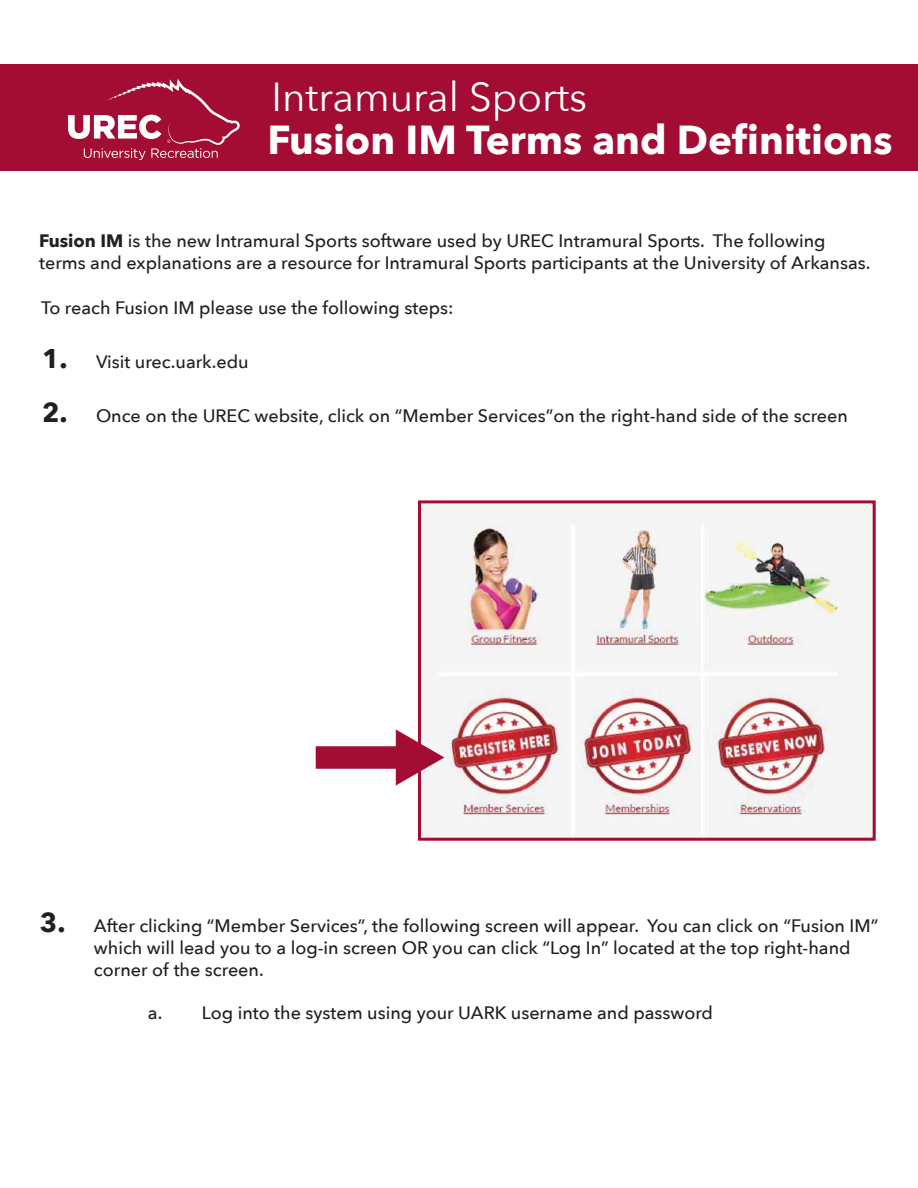
<style>
.page{position:relative;width:918px;height:1188px;background:#fff}
.page>*{position:absolute;margin:0;border:0;box-sizing:border-box;transform-origin:0 0}
.t1{font:700 40.5px "Avenir Next";color:#fff}
.t2{font:40.35px "Avenir Next";color:#fff}
.t3{font:500 18px/21.6px "Avenir Next";color:#231f20}
.s1{font-weight:700}
.s2{font-weight:700;font-size:27px}
</style>
<div class="page">
<div style="left:0;top:64px;width:918px;height:106px;background:#a30c33"></div>
<svg style="left:68px;top:79px;width:172px;height:81px"></svg>
<img style="left:432px;top:520px;width:417px;height:317px">
<div style="left:316px;top:746px;width:88px;height:23px;background:#a30c33"></div>
<svg style="left:396px;top:729px;width:48px;height:57px"></svg>
<div style="left:418px;top:500px;width:458px;height:341px;border:3px solid #a30c33"></div>
<h2 class="t2" style="left:272px;top:63px;width:317px">Intramural Sports</h2>
<h1 class="t1" style="left:268px;top:105px;width:627px">Fusion IM Terms and Definitions</h1>
<p class="t3" style="left:39px;top:230px;width:833px"><span class="s1">Fusion IM</span> is the new Intramural Sports software used by UREC Intramural Sports. The following terms and explanations are a resource for Intramural Sports participants at the University of Arkansas.</p>
<p class="t3" style="left:41px;top:297px;width:414px">To reach Fusion IM please use the following steps:</p>
<p class="t3" style="left:42px;top:350px;width:208px"><span class="s2">1.</span> Visit urec.uark.edu</p>
<p class="t3" style="left:42px;top:404px;width:807px"><span class="s2">2.</span> Once on the UREC website, click on “Member Services”on the right-hand side of the screen</p>
<p class="t3" style="left:94px;top:915px;width:786px;text-indent:-54px"><span class="s2">3.</span> After clicking “Member Services”, the following screen will appear. You can click on “Fusion IM” which will lead you to a log-in screen OR you can click “Log In” located at the top right-hand corner of the screen.</p>
<p class="t3" style="left:148px;top:1001px;width:567px">a. Log into the system using your UARK username and password</p>
</div>
